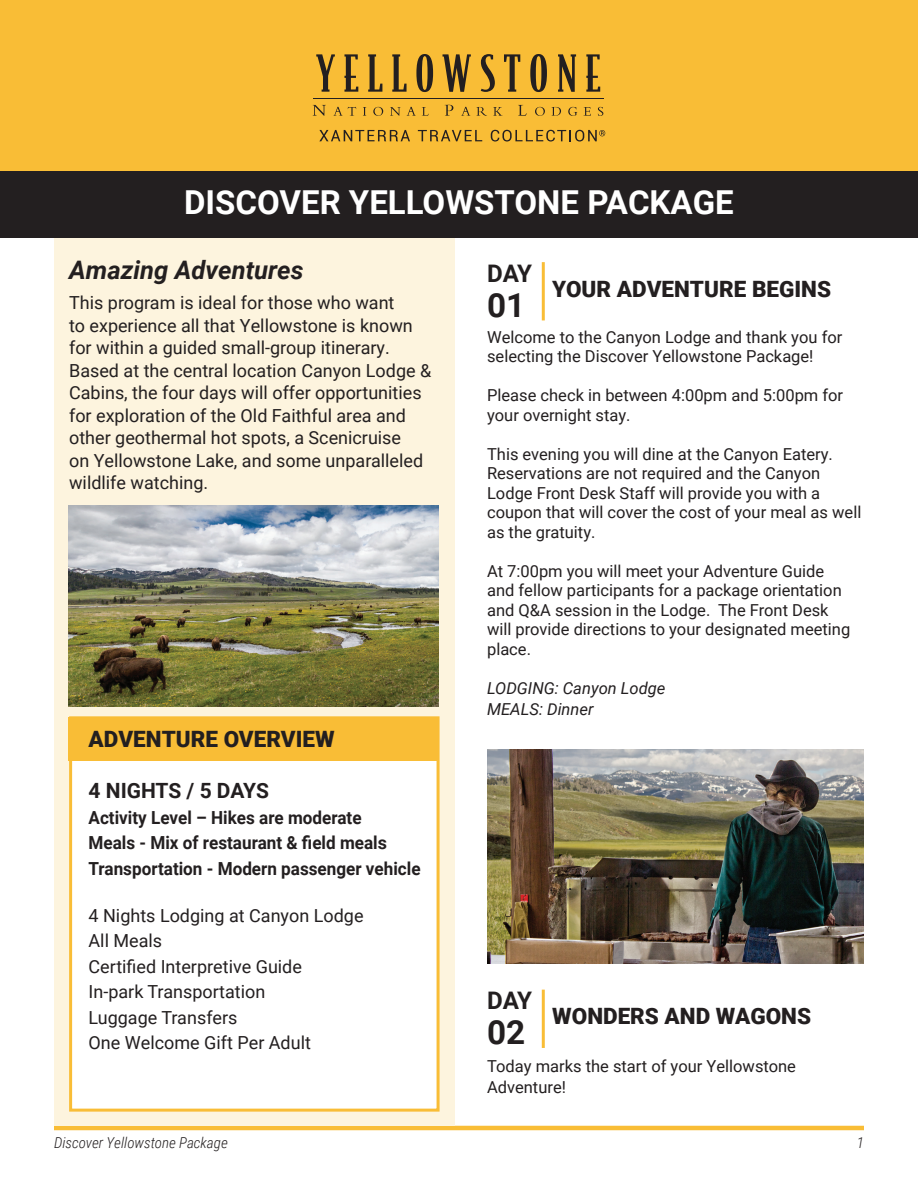
<style>
.page{position:relative;width:918px;height:1188px;background:#fff}
.page>*{position:absolute;margin:0;border:0;box-sizing:border-box;transform-origin:0 0}
.t1{font:700 33.3px "Roboto";color:#231f20}
.t2{font:700 33px "Roboto";color:#fff}
.t3{font:italic 700 25.5px "Roboto";color:#231f20}
.t4{font:700 24.15px "Roboto";letter-spacing:-.035em;color:#231f20}
.t5{font:900 22.5px "Roboto";color:#231f20}
.t6{font:700 21px "Roboto";letter-spacing:-.005em;color:#231f20}
.t7{font:18px/22.5px "Roboto";color:#231f20}
.t8{font:700 18px "Roboto";color:#231f20;scale:.95 1}
.t9{font:16.5px/19.5px "Roboto";color:#231f20}
.t10{font:italic 16.5px "Roboto";color:#231f20}
.t11{font:italic 300 15px "Roboto Condensed";color:#231f20}
</style>
<div class="page">
<hr style="left:54px;top:1126px;width:810px;height:4px;background:#f9bd36">
<div style="left:54px;top:232px;width:401px;height:893px;background:#fdf4de"></div>
<div style="left:69px;top:716px;width:371px;height:396px;background:#fff;border:3px solid #f9bd36"></div>
<img style="left:69px;top:505px;width:370px;height:201px">
<div style="left:68px;top:717px;width:370px;height:43px;background:#f9bd36"></div>
<div style="left:0;top:171px;width:918px;height:67px;background:#231f20"></div>
<div style="left:0;top:0;width:918px;height:171px;background:#f9bd36"></div>
<svg style="left:316px;top:54px;width:19px;height:38px"></svg>
<svg style="left:344px;top:54px;width:14px;height:38px"></svg>
<svg style="left:368px;top:54px;width:14px;height:38px"></svg>
<svg style="left:392px;top:54px;width:15px;height:38px"></svg>
<svg style="left:416px;top:54px;width:17px;height:38px"></svg>
<svg style="left:443px;top:54px;width:28px;height:38px"></svg>
<svg style="left:481px;top:54px;width:14px;height:38px"></svg>
<svg style="left:504px;top:54px;width:16px;height:38px"></svg>
<svg style="left:530px;top:54px;width:17px;height:38px"></svg>
<svg style="left:558px;top:54px;width:18px;height:38px"></svg>
<svg style="left:586px;top:54px;width:14px;height:38px"></svg>
<svg style="left:313px;top:105px;width:13px;height:11px"></svg>
<svg style="left:333px;top:107px;width:23px;height:9px"></svg>
<svg style="left:363px;top:107px;width:3px;height:9px"></svg>
<svg style="left:373px;top:107px;width:10px;height:9px"></svg>
<svg style="left:390px;top:107px;width:11px;height:9px"></svg>
<svg style="left:407px;top:107px;width:9px;height:9px"></svg>
<svg style="left:422px;top:107px;width:7px;height:9px"></svg>
<svg style="left:445px;top:105px;width:8px;height:11px"></svg>
<svg style="left:461px;top:107px;width:9px;height:9px"></svg>
<svg style="left:476px;top:107px;width:11px;height:9px"></svg>
<svg style="left:493px;top:107px;width:10px;height:9px"></svg>
<svg style="left:518px;top:105px;width:9px;height:11px"></svg>
<svg style="left:535px;top:107px;width:10px;height:9px"></svg>
<svg style="left:552px;top:107px;width:9px;height:9px"></svg>
<svg style="left:568px;top:107px;width:9px;height:9px"></svg>
<svg style="left:583px;top:107px;width:8px;height:9px"></svg>
<svg style="left:598px;top:107px;width:5px;height:9px"></svg>
<hr style="left:313px;top:98px;width:290px;height:1px;background:#231f20">
<svg style="left:319px;top:130px;width:91px;height:11px"></svg>
<svg style="left:418px;top:130px;width:64px;height:11px"></svg>
<svg style="left:491px;top:130px;width:114px;height:12px"></svg>
<hr style="left:542px;top:262px;width:3px;height:58px;background:#f9bd36">
<img style="left:487px;top:749px;width:377px;height:214px">
<hr style="left:542px;top:990px;width:3px;height:58px;background:#f9bd36">
<p class="t2" style="left:184px;top:179px;width:551px">DISCOVER YELLOWSTONE PACKAGE</p>
<p class="t3" style="left:69px;top:253px;width:236px">Amazing Adventures</p>
<p class="t7" style="left:69px;top:291px;width:364px">This program is ideal for those who want<br>to experience all that Yellowstone is known for within a guided small-group itinerary.<br>Based at the central location Canyon Lodge &amp; Cabins, the four days will offer opportunities for exploration of the Old Faithful area and other geothermal hot spots, a Scenicruise<br>on Yellowstone Lake, and some unparalleled wildlife watching.</p>
<p class="t5" style="left:89px;top:723px;width:248px">ADVENTURE OVERVIEW</p>
<p class="t6" style="left:89px;top:776px;width:182px">4 NIGHTS / 5 DAYS</p>
<p class="t8" style="left:89px;top:805px;width:289px">Activity Level – Hikes are moderate</p>
<p class="t8" style="left:89px;top:830px;width:316px">Meals - Mix of restaurant &amp; field meals</p>
<p class="t8" style="left:89px;top:856px;width:351px">Transportation - Modern passenger vehicle</p>
<p class="t7" style="left:89px;top:904px;width:277px">4 Nights Lodging at Canyon Lodge</p>
<p class="t7" style="left:89px;top:929px;width:75px">All Meals</p>
<p class="t7" style="left:89px;top:955px;width:215px">Certified Interpretive Guide</p>
<p class="t7" style="left:89px;top:980px;width:178px">In-park Transportation</p>
<p class="t7" style="left:89px;top:1006px;width:150px">Luggage Transfers</p>
<p class="t7" style="left:89px;top:1031px;width:224px">One Welcome Gift Per Adult</p>
<p class="t4" style="left:487px;top:256px;width:47px">DAY</p>
<p class="t1" style="left:487px;top:282px;width:40px">01</p>
<p class="t5" style="left:552px;top:273px;width:280px">YOUR ADVENTURE BEGINS</p>
<p class="t9" style="left:487px;top:327px;width:357px">Welcome to the Canyon Lodge and thank you for selecting the Discover Yellowstone Package!</p>
<p class="t9" style="left:487px;top:385px;width:358px">Please check in between 4:00pm and 5:00pm for your overnight stay.</p>
<p class="t9" style="left:487px;top:444px;width:376px">This evening you will dine at the Canyon Eatery.<br>Reservations are not required and the Canyon Lodge Front Desk Staff will provide you with a coupon that will cover the cost of your meal as well as the gratuity.</p>
<p class="t9" style="left:487px;top:561px;width:365px">At 7:00pm you will meet your Adventure Guide and fellow participants for a package orientation and Q&amp;A session in the Lodge. The Front Desk will provide directions to your designated meeting place.</p>
<p class="t10" style="left:487px;top:677px;width:180px">LODGING: Canyon Lodge</p>
<p class="t10" style="left:487px;top:698px;width:108px">MEALS: Dinner</p>
<p class="t4" style="left:487px;top:984px;width:47px">DAY</p>
<p class="t1" style="left:487px;top:1009px;width:40px">02</p>
<p class="t5" style="left:552px;top:1000px;width:260px">WONDERS AND WAGONS</p>
<p class="t9" style="left:487px;top:1055px;width:310px;line-height:21px">Today marks the start of your Yellowstone<br>Adventure!</p>
<p class="t11" style="left:54px;top:1132px;width:175px">Discover Yellowstone Package</p>
<p class="t11" style="left:857px;top:1132px;width:9px">1</p>
</div>
